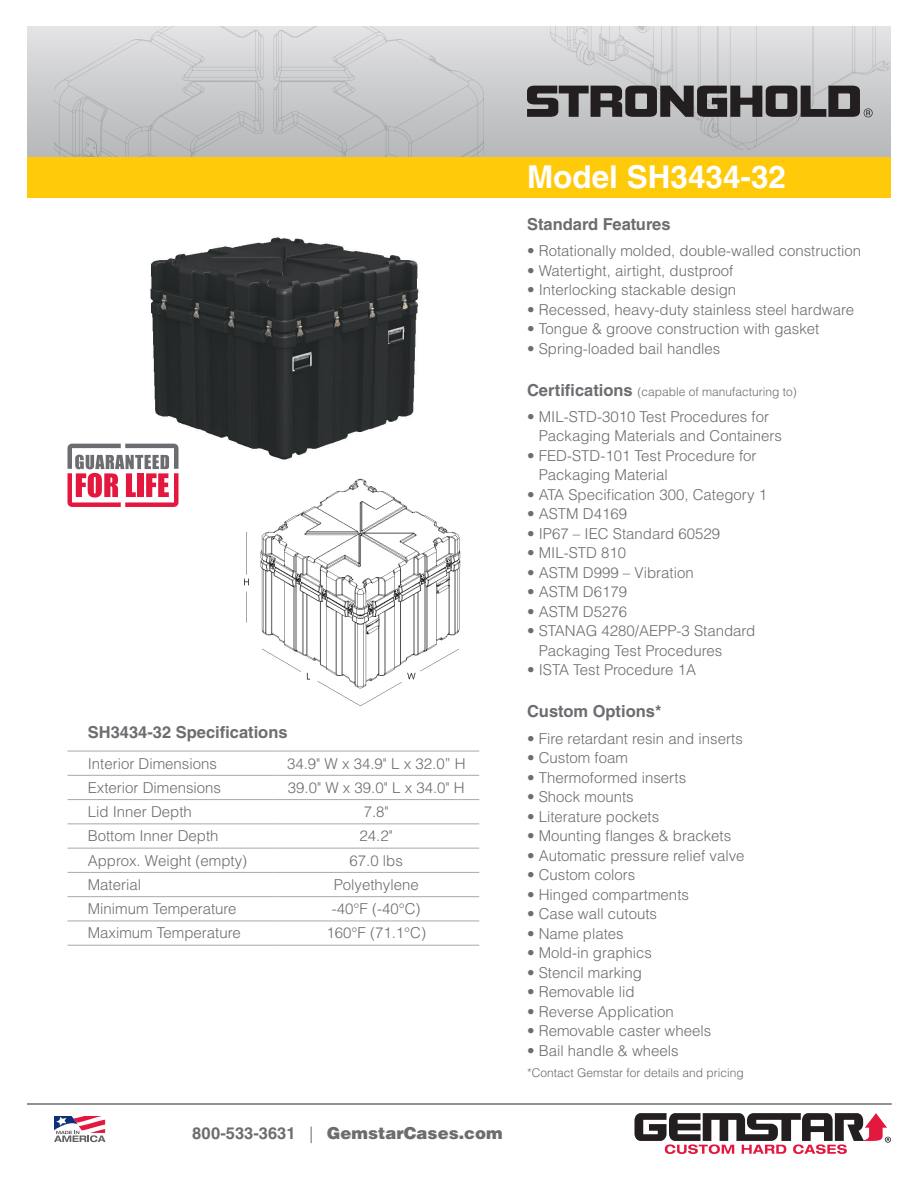
<style>
.page{position:relative;width:918px;height:1188px;background:#fff}
.page>*{position:absolute;margin:0;border:0;box-sizing:border-box;transform-origin:0 0}
.t1{font:700 31.5px "Helvetica LT Std";color:#fff}
.t2{font:700 16.5px "Helvetica LT Std";color:#6c6d70}
.t3{font:900 16.5px "Helvetica LT Std";color:#6c6d70}
.t4{font:300 15px/19.5px "Helvetica LT Std";color:#6c6d70}
.t5{font:300 12px "Helvetica LT Std";color:#6c6d70}
.s1{font-weight:700}
.s2{font-weight:300}
.s3{font-weight:700;font-size:16.5px}
</style>
<div class="page">
<div style="left:27px;top:27px;width:864px;height:139px;background:linear-gradient(to bottom,#e2e2e4,#b2b3b5)"></div>
<img style="left:54px;top:27px;width:430px;height:130px">
<img style="left:550px;top:27px;width:340px;height:122px">
<hr style="left:68px;top:751px;width:205px;height:1px;background:#a8a9ad">
<hr style="left:273px;top:751px;width:206px;height:1px;background:#a8a9ad">
<hr style="left:68px;top:775px;width:205px;height:1px;background:#a8a9ad">
<hr style="left:273px;top:775px;width:206px;height:1px;background:#a8a9ad">
<hr style="left:68px;top:799px;width:205px;height:1px;background:#a8a9ad">
<hr style="left:273px;top:799px;width:206px;height:1px;background:#a8a9ad">
<hr style="left:68px;top:823px;width:205px;height:1px;background:#a8a9ad">
<hr style="left:273px;top:823px;width:206px;height:1px;background:#a8a9ad">
<hr style="left:68px;top:848px;width:205px;height:1px;background:#a8a9ad">
<hr style="left:273px;top:848px;width:206px;height:1px;background:#a8a9ad">
<hr style="left:68px;top:872px;width:205px;height:1px;background:#a8a9ad">
<hr style="left:273px;top:872px;width:206px;height:1px;background:#a8a9ad">
<hr style="left:68px;top:896px;width:205px;height:1px;background:#a8a9ad">
<hr style="left:273px;top:896px;width:206px;height:1px;background:#a8a9ad">
<hr style="left:68px;top:921px;width:205px;height:1px;background:#a8a9ad">
<hr style="left:273px;top:921px;width:206px;height:1px;background:#a8a9ad">
<hr style="left:68px;top:945px;width:205px;height:1px;background:#a8a9ad">
<hr style="left:273px;top:945px;width:206px;height:1px;background:#a8a9ad">
<div style="left:27px;top:157px;width:864px;height:40px;background:#feca0a"></div>
<hr style="left:27px;top:1103px;width:865px;height:2px;background:#6c6d70">
<svg style="left:634px;top:1113px;width:257px;height:41px"></svg>
<svg style="left:527px;top:86px;width:346px;height:31px;background:#5c595b"></svg>
<svg style="left:54px;top:1116px;width:51px;height:26px"></svg>
<img style="left:244px;top:478px;width:217px;height:228px">
<img style="left:143px;top:237px;width:276px;height:229px">
<svg style="left:68px;top:444px;width:110px;height:63px"></svg>
<p class="t2" style="left:88px;top:722px;width:201px">SH3434-32 Specifications</p>
<p class="t4" style="left:88px;top:753px;width:131px">Interior Dimensions</p>
<p class="t4" style="left:287px;top:753px;width:180px">34.9" W x 34.9" L x 32.0” H</p>
<p class="t4" style="left:88px;top:778px;width:135px">Exterior Dimensions</p>
<p class="t4" style="left:288px;top:778px;width:178px">39.0" W x 39.0" L x 34.0" H</p>
<p class="t4" style="left:88px;top:802px;width:106px">Lid Inner Depth</p>
<p class="t4" style="left:364px;top:802px;width:27px">7.8"</p>
<p class="t4" style="left:88px;top:826px;width:132px">Bottom Inner Depth</p>
<p class="t4" style="left:360px;top:826px;width:35px">24.2"</p>
<p class="t4" style="left:88px;top:850px;width:161px">Approx. Weight (empty)</p>
<p class="t4" style="left:350px;top:850px;width:55px">67.0 lbs</p>
<p class="t4" style="left:88px;top:875px;width:55px">Material</p>
<p class="t4" style="left:334px;top:875px;width:87px">Polyethylene</p>
<p class="t4" style="left:88px;top:899px;width:150px">Minimum Temperature</p>
<p class="t4" style="left:332px;top:899px;width:90px">-40°F (-40°C)</p>
<p class="t4" style="left:88px;top:923px;width:155px">Maximum Temperature</p>
<p class="t4" style="left:327px;top:923px;width:101px">160°F (71.1°C)</p>
<p class="t3" style="left:192px;top:1122px;width:312px"><span class="s1">800-533-3631</span> <span class="s2">|</span> GemstarCases.com</p>
<p class="t1" style="left:527px;top:158px;width:261px">Model SH3434-32</p>
<p class="t2" style="left:527px;top:214px;width:145px">Standard Features</p>
<p class="t4" style="left:527px;top:241px;width:336px">• Rotationally molded, double-walled construction</p>
<p class="t4" style="left:527px;top:260px;width:208px">• Watertight, airtight, dustproof</p>
<p class="t4" style="left:527px;top:280px;width:211px">• Interlocking stackable design</p>
<p class="t4" style="left:527px;top:299px;width:329px">• Recessed, heavy-duty stainless steel hardware</p>
<p class="t4" style="left:527px;top:319px;width:294px">• Tongue &amp; groove construction with gasket</p>
<p class="t4" style="left:527px;top:338px;width:195px">• Spring-loaded bail handles</p>
<p class="t5" style="left:527px;top:384px;width:271px"><span class="s3">Certifications</span> (capable of manufacturing to)</p>
<p class="t4" style="left:539px;top:407px;width:245px;text-indent:-12px">• MIL-STD-3010 Test Procedures for<br>Packaging Materials and Containers</p>
<p class="t4" style="left:539px;top:446px;width:219px;text-indent:-12px">• FED-STD-101 Test Procedure for<br>Packaging Material</p>
<p class="t4" style="left:527px;top:485px;width:242px">• ATA Specification 300, Category 1</p>
<p class="t4" style="left:527px;top:504px;width:102px">• ASTM D4169</p>
<p class="t4" style="left:527px;top:524px;width:195px">• IP67 – IEC Standard 60529</p>
<p class="t4" style="left:527px;top:543px;width:101px">• MIL-STD 810</p>
<p class="t4" style="left:527px;top:563px;width:168px">• ASTM D999 – Vibration</p>
<p class="t4" style="left:527px;top:582px;width:102px">• ASTM D6179</p>
<p class="t4" style="left:527px;top:602px;width:102px">• ASTM D5276</p>
<p class="t4" style="left:539px;top:621px;width:218px;text-indent:-12px">• STANAG 4280/AEPP-3 Standard<br>Packaging Test Procedures</p>
<p class="t4" style="left:527px;top:660px;width:170px">• ISTA Test Procedure 1A</p>
<p class="t2" style="left:527px;top:702px;width:136px">Custom Options*</p>
<p class="t4" style="left:527px;top:728px;width:217px">• Fire retardant resin and inserts</p>
<p class="t4" style="left:527px;top:748px;width:102px">• Custom foam</p>
<p class="t4" style="left:527px;top:767px;width:161px">• Thermoformed inserts</p>
<p class="t4" style="left:527px;top:787px;width:108px">• Shock mounts</p>
<p class="t4" style="left:527px;top:806px;width:134px">• Literature pockets</p>
<p class="t4" style="left:527px;top:826px;width:206px">• Mounting flanges &amp; brackets</p>
<p class="t4" style="left:527px;top:845px;width:219px">• Automatic pressure relief valve</p>
<p class="t4" style="left:527px;top:865px;width:110px">• Custom colors</p>
<p class="t4" style="left:527px;top:884px;width:163px">• Hinged compartments</p>
<p class="t4" style="left:527px;top:904px;width:132px">• Case wall cutouts</p>
<p class="t4" style="left:527px;top:923px;width:98px">• Name plates</p>
<p class="t4" style="left:527px;top:943px;width:127px">• Mold-in graphics</p>
<p class="t4" style="left:527px;top:962px;width:117px">• Stencil marking</p>
<p class="t4" style="left:527px;top:982px;width:109px">• Removable lid</p>
<p class="t4" style="left:527px;top:1001px;width:148px">• Reverse Application</p>
<p class="t4" style="left:527px;top:1021px;width:186px">• Removable caster wheels</p>
<p class="t4" style="left:527px;top:1040px;width:153px">• Bail handle &amp; wheels</p>
<p class="t5" style="left:527px;top:1065px;width:218px">*Contact Gemstar for details and pricing</p>
</div>
